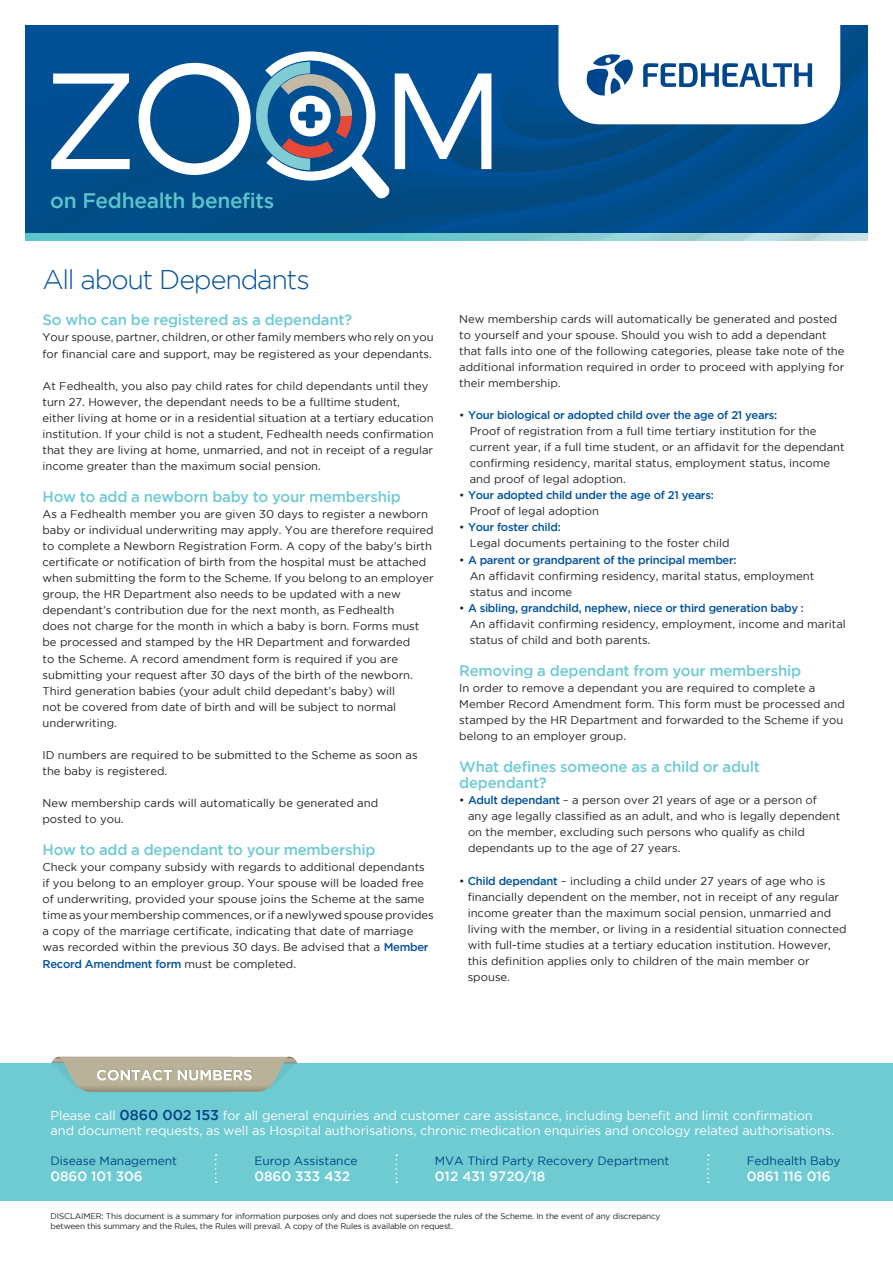
<style>
.page{position:relative;width:893px;height:1263px;background:#fff}
.page>*{position:absolute;margin:0;border:0;box-sizing:border-box;transform-origin:0 0}
.t1{font:300 27px "Gotham";letter-spacing:-.045em;color:#01519b}
.t2{font:500 21px "Gotham";letter-spacing:-.015em;color:#5ac6cc}
.t3{font:500 15px/16px "Gotham";letter-spacing:-.015em;color:#6fcbd2}
.t4{font:500 13.5px "Gotham";color:#fff}
.t5{font:12.75px/15.3px "Gotham";letter-spacing:-.005em;color:#fff}
.t6{font:12px "Gotham";color:#014386}
.t7{font:11.25px/16px "Gotham";color:#231f20}
.t8{font:500 11.25px/16px "Gotham";letter-spacing:-.025em;color:#01519b}
.t9{font:8.25px/9.9px "Gotham";letter-spacing:-.02em;color:#231f20}
.s1{font-weight:500;color:#01519b}
.s2{font-weight:400;color:#231f20}
.s3{font-weight:500;font-size:14.25px;color:#014386}
</style>
<div class="page">
<img style="left:26px;top:26px;width:841px;height:214px">
<svg style="left:558px;top:25px;width:282px;height:99px"></svg>
<div style="left:139px;top:63px;width:112px;height:112px;border:12px solid #fff;border-radius:50%"></div>
<svg style="left:51px;top:74px;width:79px;height:95px"></svg>
<svg style="left:250px;top:47px;width:241px;height:152px"></svg>
<div style="left:0;top:1063px;width:893px;height:137px;background:#6fcbd2"></div>
<svg style="left:51px;top:1057px;width:246px;height:35px;background:#afb7a5"></svg>
<svg style="left:215px;top:1154px;width:2px;height:29px"></svg>
<svg style="left:395px;top:1154px;width:2px;height:29px"></svg>
<svg style="left:707px;top:1154px;width:2px;height:29px"></svg>
<h2 class="t2" style="left:50px;top:189px;width:226px">on Fedhealth benefits</h2>
<h1 class="t1" style="left:43px;top:264px;width:269px">All about Dependants</h1>
<h3 class="t3" style="left:43px;top:312px;width:311px">So who can be registered as a dependant?</h3>
<p class="t7" style="left:43px;top:329px;width:393px">Your spouse, partner, children, or other family members who rely on you for financial care and support, may be registered as your dependants.</p>
<p class="t7" style="left:43px;top:377px;width:393px">At Fedhealth, you also pay child rates for child dependants until they turn 27. However, the dependant needs to be a fulltime student, either living at home or in a residential situation at a tertiary education institution. If your child is not a student, Fedhealth needs confirmation that they are living at home, unmarried, and not in receipt of a regular income greater than the maximum social pension.</p>
<h3 class="t3" style="left:43px;top:488px;width:360px">How to add a newborn baby to your membership</h3>
<p class="t7" style="left:43px;top:506px;width:393px">As a Fedhealth member you are given 30 days to register a newborn baby or individual underwriting may apply. You are therefore required to complete a Newborn Registration Form. A copy of the baby’s birth certificate or notification of birth from the hospital must be attached when submitting the form to the Scheme. If you belong to an employer group, the HR Department also needs to be updated with a new dependant’s contribution due for the next month, as Fedhealth<br>does not charge for the month in which a baby is born. Forms must be processed and stamped by the HR Department and forwarded<br>to the Scheme. A record amendment form is required if you are submitting your request after 30 days of the birth of the newborn.<br>Third generation babies (your adult child depedant’s baby) will<br>not be covered from date of birth and will be subject to normal underwriting.</p>
<p class="t7" style="left:43px;top:747px;width:377px">ID numbers are required to be submitted to the Scheme as soon as the baby is registered.</p>
<p class="t7" style="left:43px;top:795px;width:337px">New membership cards will automatically be generated and posted to you.</p>
<h3 class="t3" style="left:43px;top:841px;width:335px">How to add a dependant to your membership</h3>
<p class="t7" style="left:43px;top:859px;width:393px">Check your company subsidy with regards to additional dependants if you belong to an employer group. Your spouse will be loaded free of underwriting, provided your spouse joins the Scheme at the same time as your membership commences, or if a newlywed spouse provides a copy of the marriage certificate, indicating that date of marriage was recorded within the previous 30 days. Be advised that a <span class="s1">Member Record Amendment form</span> must be completed.</p>
<p class="t7" style="left:459px;top:310px;width:387px">New membership cards will automatically be generated and posted to yourself and your spouse. Should you wish to add a dependant that falls into one of the following categories, please take note of the additional information required in order to proceed with applying for their membership.</p>
<p class="t7" style="left:470px;top:407px;width:376px;text-indent:-10px">• <span class="s1">Your biological or adopted child over the age of 21 years:<br></span>Proof of registration from a full time tertiary institution for the current year, if a full time student, or an affidavit for the dependant confirming residency, marital status, employment status, income and proof of legal adoption.</p>
<p class="t8" style="left:470px;top:487px;width:246px;text-indent:-10px"><span class="s2">•</span> Your adopted child under the age of 21 years:<br><span class="s2">Proof of legal adoption</span></p>
<p class="t7" style="left:470px;top:519px;width:261px;text-indent:-10px">• <span class="s1">Your foster child:<br></span>Legal documents pertaining to the foster child</p>
<p class="t7" style="left:470px;top:551px;width:346px;text-indent:-10px">• <span class="s1">A parent or grandparent of the principal member:<br></span>An affidavit confirming residency, marital status, employment status and income</p>
<p class="t7" style="left:470px;top:599px;width:378px;text-indent:-10px">• <span class="s1">A sibling, grandchild, nephew, niece or third generation baby :<br></span>An affidavit confirming residency, employment, income and marital status of child and both parents.</p>
<h3 class="t3" style="left:459px;top:662px;width:343px">Removing a dependant from your membership</h3>
<p class="t7" style="left:459px;top:680px;width:387px">In order to remove a dependant you are required to complete a Member Record Amendment form. This form must be processed and stamped by the HR Department and forwarded to the Scheme if you belong to an employer group.</p>
<h3 class="t3" style="left:459px;top:758px;width:302px">What defines someone as a child or adult dependant?</h3>
<p class="t7" style="left:468px;top:792px;width:374px;text-indent:-9px">• <span class="s1">Adult dependant</span> – a person over 21 years of age or a person of<br>any age legally classified as an adult, and who is legally dependent on the member, excluding such persons who qualify as child dependants up to the age of 27 years.</p>
<p class="t7" style="left:468px;top:872px;width:380px;text-indent:-8px">• <span class="s1">Child dependant</span> – including a child under 27 years of age who is financially dependent on the member, not in receipt of any regular income greater than the maximum social pension, unmarried and living with the member, or living in a residential situation connected with full-time studies at a tertiary education institution. However, this definition applies only to children of the main member or spouse.</p>
<p class="t5" style="left:51px;top:1107px;width:785px">Please call <span class="s3">0860 002 153</span> for all general enquiries and customer care assistance, including benefit and limit confirmation and document requests, as well as Hospital authorisations, chronic medication enquiries and oncology related authorisations.</p>
<p class="t6" style="left:50px;top:1154px;width:128px">Disease Management</p>
<p class="t4" style="left:50px;top:1169px;width:94px">0860 101 306</p>
<p class="t6" style="left:435px;top:1154px;width:236px">MVA Third Party Recovery Department</p>
<p class="t4" style="left:435px;top:1169px;width:112px">012 431 9720/18</p>
<p class="t6" style="left:747px;top:1154px;width:96px">Fedhealth Baby</p>
<p class="t4" style="left:747px;top:1169px;width:86px">0861 116 016</p>
<p class="t6" style="left:254px;top:1154px;width:105px">Europ Assistance</p>
<p class="t4" style="left:254px;top:1169px;width:97px">0860 333 432</p>
<p class="t9" style="left:51px;top:1211px;width:611px">DISCLAIMER: This document is a summary for information purposes only and does not supersede the rules of the Scheme. In the event of any discrepancy between this summary and the Rules, the Rules will prevail. A copy of the Rules is available on request.</p>
</div>
